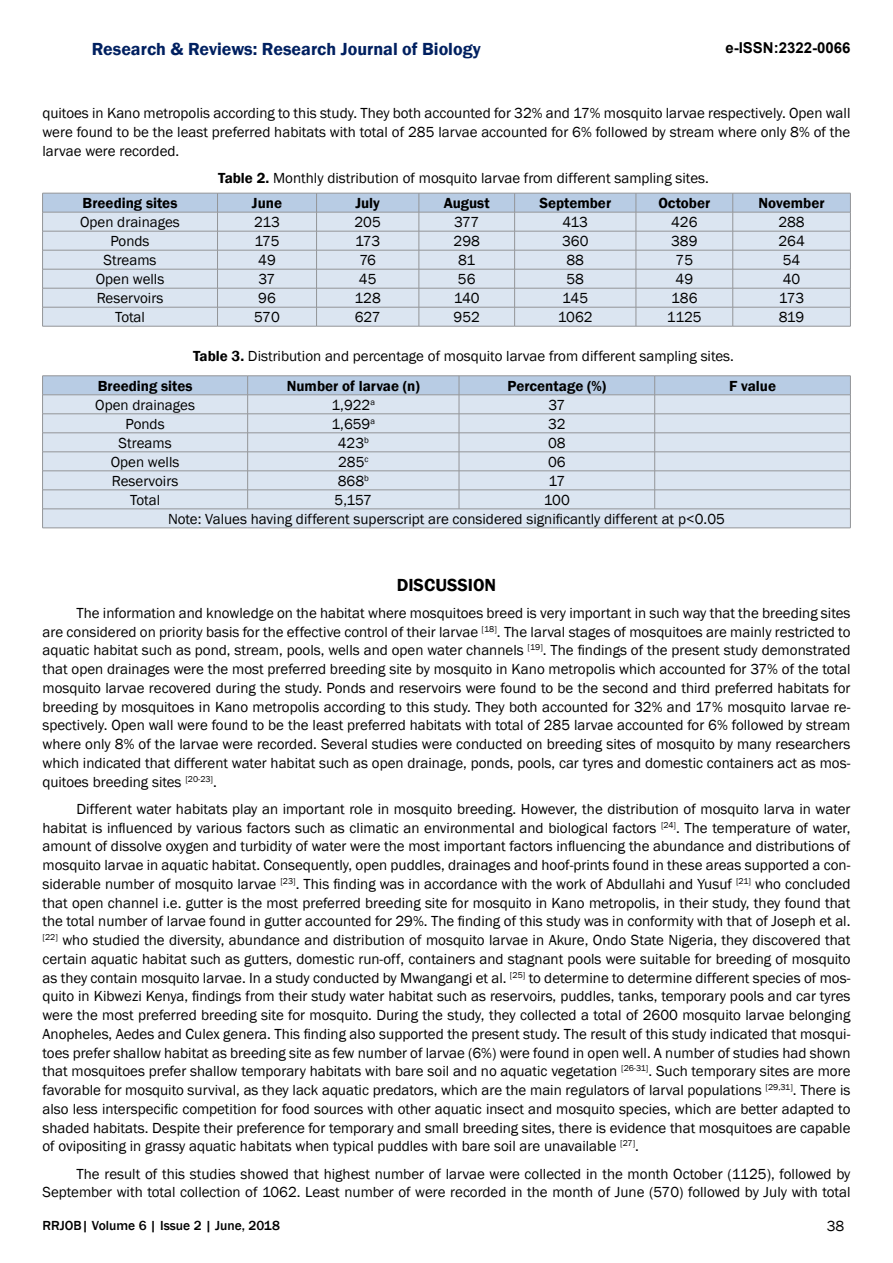
<style>
.page{position:relative;width:893px;height:1263px;background:#fff}
.page>*{position:absolute;margin:0;border:0;box-sizing:border-box;transform-origin:0 0}
.t1{font:600 18px "Franklin Gothic";color:#002060}
.t2{font:600 18px "Franklin Gothic";color:#000}
.t3{font:15px/18.8px "Franklin Gothic";color:#000;text-align:justify}
.t4{font:600 15px "Franklin Gothic";color:#000}
.t5{font:700 15px "Arial";color:#000}
.t6{font:500 13.5px "Franklin Gothic";color:#000}
.s1{font-weight:600}
</style>
<div class="page">
<svg style="left:42px;top:193px;width:809px;height:133px;background:#d1dce9"></svg>
<hr style="left:43px;top:326px;width:175px;height:1px;background:#939598">
<hr style="left:218px;top:326px;width:99px;height:1px;background:#939598">
<hr style="left:317px;top:326px;width:102px;height:1px;background:#939598">
<hr style="left:419px;top:326px;width:96px;height:1px;background:#939598">
<hr style="left:515px;top:326px;width:121px;height:1px;background:#939598">
<hr style="left:636px;top:326px;width:97px;height:1px;background:#939598">
<hr style="left:733px;top:326px;width:117px;height:1px;background:#939598">
<hr style="left:43px;top:375px;width:205px;height:1px;background:#939598">
<hr style="left:248px;top:375px;width:211px;height:1px;background:#939598">
<hr style="left:459px;top:375px;width:196px;height:1px;background:#939598">
<hr style="left:655px;top:375px;width:195px;height:1px;background:#939598">
<svg style="left:42px;top:376px;width:809px;height:152px;background:#d2ddea"></svg>
<hr style="left:43px;top:528px;width:205px;height:1px;background:#939598">
<hr style="left:248px;top:528px;width:211px;height:1px;background:#939598">
<hr style="left:459px;top:528px;width:196px;height:1px;background:#939598">
<hr style="left:655px;top:528px;width:195px;height:1px;background:#939598">
<p class="t1" style="left:92px;top:38px;width:390px">Research &amp; Reviews: Research Journal of Biology</p>
<p class="t5" style="left:725px;top:38px;width:127px">e-ISSN:2322-0066</p>
<p class="t3" style="left:43px;top:104px;width:809px">quitoes in Kano metropolis according to this study. They both accounted for 32% and 17% mosquito larvae respectively. Open wall were found to be the least preferred habitats with total of 285 larvae accounted for 6% followed by stream where only 8% of the larvae were recorded.</p>
<p class="t3" style="left:218px;top:169px;width:492px"><span class="s1">Table 2.</span> Monthly distribution of mosquito larvae from different sampling sites.</p>
<p class="t4" style="left:83px;top:194px;width:96px">Breeding sites</p>
<p class="t4" style="left:252px;top:194px;width:32px">June</p>
<p class="t4" style="left:355px;top:194px;width:26px">July</p>
<p class="t4" style="left:444px;top:194px;width:48px">August</p>
<p class="t4" style="left:539px;top:194px;width:73px">September</p>
<p class="t4" style="left:658px;top:194px;width:53px">October</p>
<p class="t4" style="left:759px;top:194px;width:67px">November</p>
<p class="t3" style="left:80px;top:213px;width:101px">Open drainages</p>
<p class="t3" style="left:254px;top:213px;width:27px">213</p>
<p class="t3" style="left:354px;top:213px;width:28px">205</p>
<p class="t3" style="left:454px;top:213px;width:27px">377</p>
<p class="t3" style="left:563px;top:213px;width:27px">413</p>
<p class="t3" style="left:671px;top:213px;width:28px">426</p>
<p class="t3" style="left:778px;top:213px;width:28px">288</p>
<p class="t3" style="left:110px;top:232px;width:41px">Ponds</p>
<p class="t3" style="left:254px;top:232px;width:27px">175</p>
<p class="t3" style="left:355px;top:232px;width:27px">173</p>
<p class="t3" style="left:454px;top:232px;width:28px">298</p>
<p class="t3" style="left:562px;top:232px;width:28px">360</p>
<p class="t3" style="left:671px;top:232px;width:28px">389</p>
<p class="t3" style="left:778px;top:232px;width:28px">264</p>
<p class="t3" style="left:104px;top:251px;width:55px">Streams</p>
<p class="t3" style="left:258px;top:251px;width:19px">49</p>
<p class="t3" style="left:359px;top:251px;width:18px">76</p>
<p class="t3" style="left:458px;top:251px;width:18px">81</p>
<p class="t3" style="left:566px;top:251px;width:19px">88</p>
<p class="t3" style="left:675px;top:251px;width:19px">75</p>
<p class="t3" style="left:783px;top:251px;width:19px">54</p>
<p class="t3" style="left:96px;top:270px;width:70px">Open wells</p>
<p class="t3" style="left:259px;top:270px;width:18px">37</p>
<p class="t3" style="left:359px;top:270px;width:19px">45</p>
<p class="t3" style="left:458px;top:270px;width:19px">56</p>
<p class="t3" style="left:566px;top:270px;width:19px">58</p>
<p class="t3" style="left:675px;top:270px;width:19px">49</p>
<p class="t3" style="left:783px;top:270px;width:19px">40</p>
<p class="t3" style="left:97px;top:289px;width:68px">Reservoirs</p>
<p class="t3" style="left:258px;top:289px;width:19px">96</p>
<p class="t3" style="left:354px;top:289px;width:28px">128</p>
<p class="t3" style="left:454px;top:289px;width:27px">140</p>
<p class="t3" style="left:562px;top:289px;width:27px">145</p>
<p class="t3" style="left:671px;top:289px;width:28px">186</p>
<p class="t3" style="left:779px;top:289px;width:27px">173</p>
<p class="t3" style="left:115px;top:308px;width:32px">Total</p>
<p class="t3" style="left:254px;top:308px;width:27px">570</p>
<p class="t3" style="left:355px;top:308px;width:27px">627</p>
<p class="t3" style="left:454px;top:308px;width:28px">952</p>
<p class="t3" style="left:558px;top:308px;width:36px">1062</p>
<p class="t3" style="left:667px;top:308px;width:36px">1125</p>
<p class="t3" style="left:779px;top:308px;width:27px">819</p>
<p class="t3" style="left:193px;top:347px;width:542px"><span class="s1">Table 3.</span> Distribution and percentage of mosquito larvae from different sampling sites.</p>
<p class="t4" style="left:98px;top:376px;width:96px">Breeding sites</p>
<p class="t4" style="left:287px;top:376px;width:135px">Number of larvae (n)</p>
<p class="t4" style="left:507px;top:376px;width:100px">Percentage (%)</p>
<p class="t4" style="left:729px;top:376px;width:48px">F value</p>
<p class="t3" style="left:95px;top:395px;width:101px">Open drainages</p>
<p class="t3" style="left:332px;top:395px;width:45px">1,922<sup>a</sup></p>
<p class="t3" style="left:548px;top:395px;width:18px">37</p>
<p class="t3" style="left:126px;top:414px;width:41px">Ponds</p>
<p class="t3" style="left:332px;top:414px;width:45px">1,659<sup>a</sup></p>
<p class="t3" style="left:548px;top:414px;width:19px">32</p>
<p class="t3" style="left:119px;top:433px;width:55px">Streams</p>
<p class="t3" style="left:338px;top:433px;width:33px">423<sup>b</sup></p>
<p class="t3" style="left:548px;top:433px;width:19px">08</p>
<p class="t3" style="left:111px;top:452px;width:70px">Open wells</p>
<p class="t3" style="left:338px;top:452px;width:32px">285<sup>c</sup></p>
<p class="t3" style="left:548px;top:452px;width:19px">06</p>
<p class="t3" style="left:112px;top:471px;width:68px">Reservoirs</p>
<p class="t3" style="left:338px;top:471px;width:33px">868<sup>b</sup></p>
<p class="t3" style="left:549px;top:471px;width:18px">17</p>
<p class="t3" style="left:130px;top:490px;width:32px">Total</p>
<p class="t3" style="left:335px;top:490px;width:39px">5,157</p>
<p class="t3" style="left:168px;top:490px;width:558px;text-indent:376px">100<br>Note: Values having different superscript are considered significantly different at p&lt;0.05</p>
<p class="t2" style="left:397px;top:573px;width:101px">DISCUSSION</p>
<p class="t3" style="left:43px;top:604px;width:809px;text-indent:34px">The information and knowledge on the habitat where mosquitoes breed is very important in such way that the breeding sites are considered on priority basis for the effective control of their larvae <sup>[18]</sup>. The larval stages of mosquitoes are mainly restricted to aquatic habitat such as pond, stream, pools, wells and open water channels <sup>[19]</sup>. The findings of the present study demonstrated that open drainages were the most preferred breeding site by mosquito in Kano metropolis which accounted for 37% of the total mosquito larvae recovered during the study. Ponds and reservoirs were found to be the second and third preferred habitats for breeding by mosquitoes in Kano metropolis according to this study. They both accounted for 32% and 17% mosquito larvae re&shy;spectively. Open wall were found to be the least preferred habitats with total of 285 larvae accounted for 6% followed by stream where only 8% of the larvae were recorded. Several studies were conducted on breeding sites of mosquito by many researchers which indicated that different water habitat such as open drainage, ponds, pools, car tyres and domestic containers act as mos&shy;quitoes breeding sites <sup>[20-23]</sup>.</p>
<p class="t3" style="left:43px;top:800px;width:809px;text-indent:34px">Different water habitats play an important role in mosquito breeding. However, the distribution of mosquito larva in water habitat is influenced by various factors such as climatic an environmental and biological factors <sup>[24]</sup>. The temperature of water, amount of dissolve oxygen and turbidity of water were the most important factors influencing the abundance and distributions of mosquito larvae in aquatic habitat. Consequently, open puddles, drainages and hoof-prints found in these areas supported a con&shy;siderable number of mosquito larvae <sup>[23]</sup>. This finding was in accordance with the work of Abdullahi and Yusuf <sup>[21]</sup> who concluded that open channel i.e. gutter is the most preferred breeding site for mosquito in Kano metropolis, in their study, they found that the total number of larvae found in gutter accounted for 29%. The finding of this study was in conformity with that of Joseph et al. <sup>[22]</sup> who studied the diversity, abundance and distribution of mosquito larvae in Akure, Ondo State Nigeria, they discovered that certain aquatic habitat such as gutters, domestic run-off, containers and stagnant pools were suitable for breeding of mosquito as they contain mosquito larvae. In a study conducted by Mwangangi et al. <sup>[25]</sup> to determine to determine different species of mos&shy;quito in Kibwezi Kenya, findings from their study water habitat such as reservoirs, puddles, tanks, temporary pools and car tyres were the most preferred breeding site for mosquito. During the study, they collected a total of 2600 mosquito larvae belonging Anopheles, Aedes and Culex genera. This finding also supported the present study. The result of this study indicated that mosqui&shy;toes prefer shallow habitat as breeding site as few number of larvae (6%) were found in open well. A number of studies had shown that mosquitoes prefer shallow temporary habitats with bare soil and no aquatic vegetation <sup>[26-31]</sup>. Such temporary sites are more favorable for mosquito survival, as they lack aquatic predators, which are the main regulators of larval populations <sup>[29,31]</sup>. There is also less interspecific competition for food sources with other aquatic insect and mosquito species, which are better adapted to shaded habitats. Despite their preference for temporary and small breeding sites, there is evidence that mosquitoes are capable of ovipositing in grassy aquatic habitats when typical puddles with bare soil are unavailable <sup>[27]</sup>.</p>
<p class="t3" style="left:43px;top:1164px;width:809px;text-align:right">The result of this studies showed that highest number of larvae were collected in the month October (1125), followed by<br>September with total collection of 1062. Least number of were recorded in the month of June (570) followed by July with total</p>
<p class="t6" style="left:43px;top:1217px;width:239px">RRJOB| Volume 6 | Issue 2 | June, 2018</p>
<p class="t3" style="left:827px;top:1217px;width:19px">38</p>
</div>
